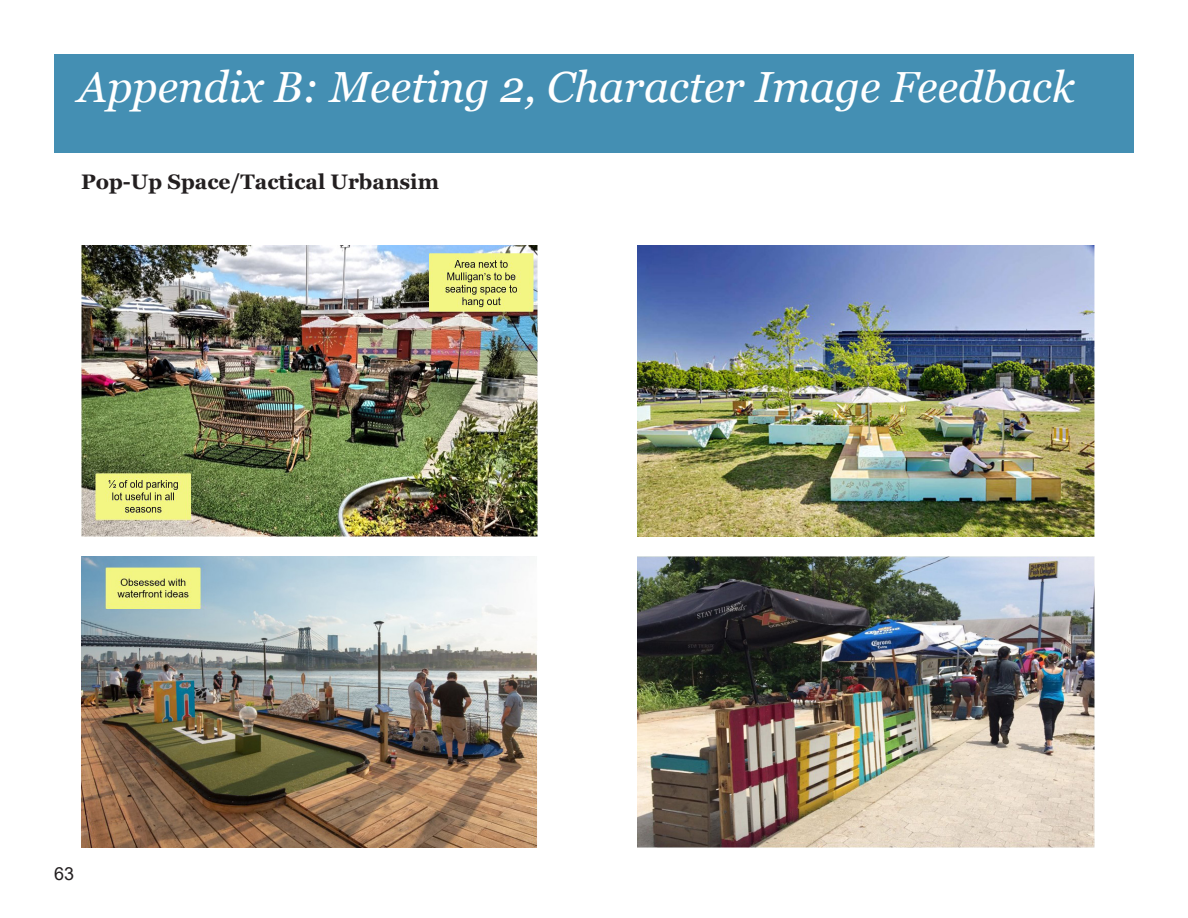
<style>
.page{position:relative;width:1188px;height:918px;background:#fff}
.page>*{position:absolute;margin:0;border:0;box-sizing:border-box;transform-origin:0 0}
.t1{font:italic 43.5px "Georgia";color:#fff}
.t2{font:700 21px "Georgia";color:#231f20}
.t3{font:18px "Arial";color:#231f20}
</style>
<div class="page">
<svg style="left:364px;top:152px;width:26px;height:1px"></svg>
<div style="left:54px;top:54px;width:1080px;height:98px;background:#448fb3"></div>
<img style="left:637px;top:245px;width:457px;height:291px">
<img style="left:81px;top:245px;width:457px;height:291px">
<img style="left:81px;top:556px;width:457px;height:291px">
<img style="left:637px;top:556px;width:457px;height:291px">
<p class="t1" style="left:78px;top:59px;width:998px">Appendix B: Meeting 2, Character Image Feedback</p>
<p class="t2" style="left:81px;top:168px;width:360px">Pop-Up Space/Tactical Urbansim</p>
<p class="t3" style="left:54px;top:861px;width:22px">63</p>
</div>
